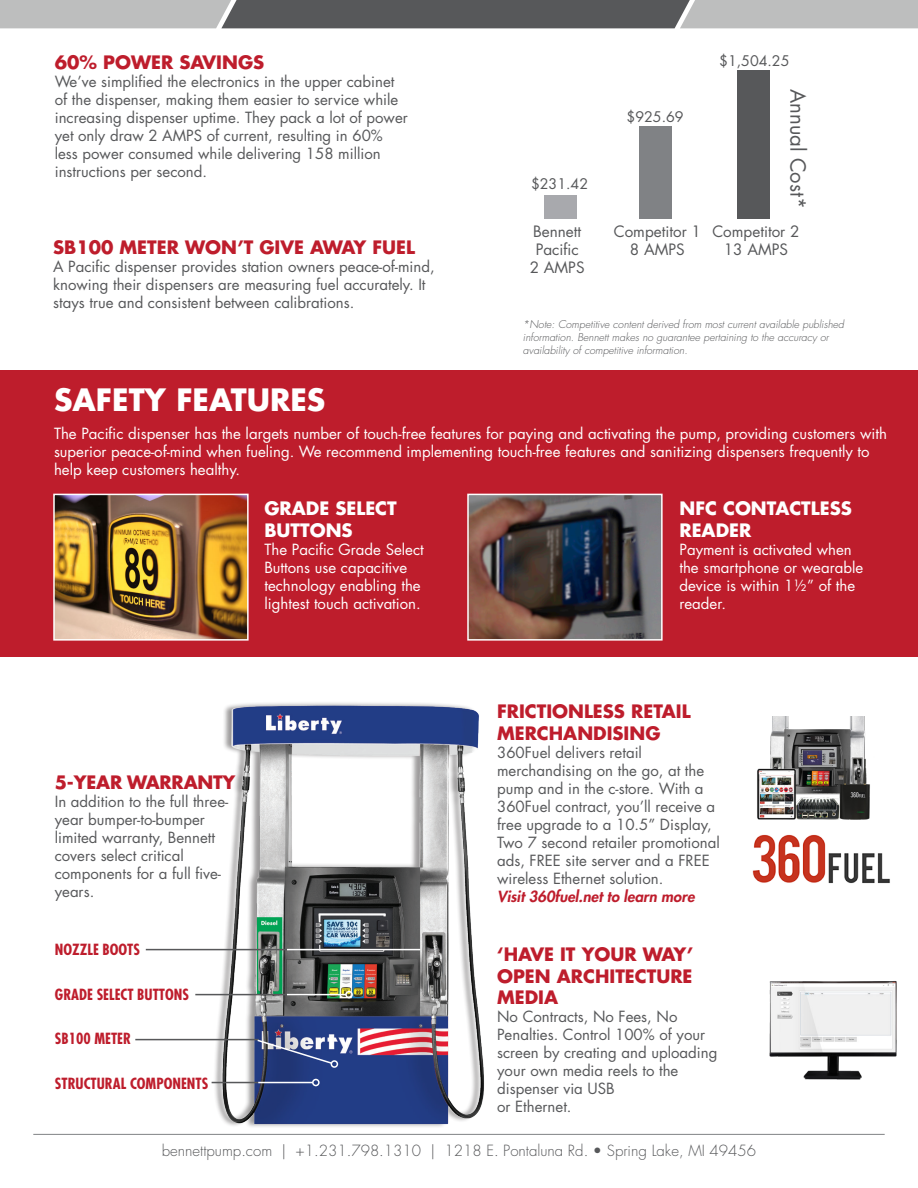
<style>
.page{position:relative;width:918px;height:1188px;background:#fff}
.page>*{position:absolute;margin:0;border:0;box-sizing:border-box;transform-origin:0 0}
.t1{font:700 30px "Futura Std";color:#fff}
.t2{font:20.4px "Futura Std";color:#57585a}
.t3{font:700 18px/21.6px "Futura Std";color:#be1d2c}
.t4{font:700 18px/21.6px "Futura Std";color:#fff}
.t5{font:15.3px/18.3px "Futura Std";color:#57585a}
.t6{font:15px/18px "Futura Std";color:#57585a}
.t7{font:15px/18px "Futura Std";color:#fff}
.t8{font:300 15px "Futura Std";color:#57585a}
.t9{font:700 condensed 15px "Futura Std";color:#be1d2c}
.t10{font:italic 800 15px "Futura Std";color:#be1d2c}
.t11{font:14.25px "Futura Std";color:#57585a}
.t12{font:italic 300 10.5px/12.6px "Futura Std";color:#57585a}
</style>
<div class="page">
<hr style="left:33px;top:1134px;width:852px;height:1px;background:#808285">
<img style="left:198px;top:702px;width:299px;height:433px">
<div style="left:0;top:370px;width:918px;height:287px;background:#be1d2c"></div>
<div style="left:544px;top:195px;width:32px;height:24px;background:#a8a9ad"></div>
<div style="left:639px;top:126px;width:33px;height:93px;background:#808285"></div>
<div style="left:737px;top:70px;width:33px;height:149px;background:#57585a"></div>
<svg style="left:0;top:0;width:918px;height:28px;background:#8b8c8d"></svg>
<img style="left:56px;top:497px;width:190px;height:141px">
<div style="left:53px;top:494px;width:196px;height:147px;border:2px solid #fff"></div>
<img style="left:470px;top:497px;width:190px;height:141px">
<div style="left:467px;top:494px;width:196px;height:147px;border:2px solid #fff"></div>
<hr style="left:135px;top:1039px;width:124px;height:1px;background:#57585a">
<svg style="left:256px;top:1038px;width:77px;height:27px;background:#5b6b99"></svg>
<div style="left:331px;top:1060px;width:7px;height:8px;border:2px solid #fff;border-radius:50%"></div>
<hr style="left:195px;top:994px;width:115px;height:1px;background:#57585a">
<hr style="left:287px;top:994px;width:59px;height:1px;background:#fff">
<div style="left:345px;top:991px;width:8px;height:7px;border:2px solid #fff;border-radius:50%"></div>
<hr style="left:212px;top:1082px;width:46px;height:1px;background:#57585a">
<hr style="left:258px;top:1082px;width:55px;height:1px;background:#fff">
<div style="left:312px;top:1079px;width:8px;height:7px;border:2px solid #fff;border-radius:50%"></div>
<hr style="left:146px;top:949px;width:164px;height:1px;background:#57585a">
<hr style="left:287px;top:949px;width:133px;height:1px;background:#fff">
<img style="left:752px;top:834px;width:138px;height:50px">
<img style="left:757px;top:716px;width:113px;height:103px">
<img style="left:769px;top:981px;width:128px;height:99px">
<p class="t3" style="left:55px;top:51px;width:211px">60% POWER SAVINGS</p>
<p class="t6" style="left:55px;top:73px;width:355px">We’ve simplified the electronics in the upper cabinet of the dispenser, making them easier to service while increasing dispenser uptime. They pack a lot of power yet only draw 2 AMPS of current, resulting in 60% less power consumed while delivering 158 million instructions per second.</p>
<p class="t3" style="left:53px;top:237px;width:363px">SB100 METER WON’T GIVE AWAY FUEL</p>
<p class="t6" style="left:53px;top:258px;width:383px">A Pacific dispenser provides station owners peace-of-mind, knowing their dispensers are measuring fuel accurately. It stays true and consistent between calibrations.</p>
<p class="t11" style="left:531px;top:174px;width:59px">$231.42</p>
<p class="t5" style="left:533px;top:222px;width:50px">Bennett<br>Pacific</p>
<p class="t5" style="left:530px;top:259px;width:56px">2 AMPS</p>
<p class="t11" style="left:627px;top:107px;width:59px">$925.69</p>
<p class="t5" style="left:614px;top:222px;width:89px">Competitor 1</p>
<p class="t5" style="left:630px;top:240px;width:56px">8 AMPS</p>
<p class="t11" style="left:719px;top:51px;width:72px">$1,504.25</p>
<p class="t2" style="left:811px;top:89px;width:121px;rotate:90deg">Annual Cost*</p>
<p class="t5" style="left:712px;top:222px;width:89px">Competitor 2</p>
<p class="t5" style="left:724px;top:240px;width:66px">13 AMPS</p>
<p class="t12" style="left:523px;top:318px;width:323px">*Note: Competitive content derived from most current available published information. Bennett makes no guarantee pertaining to the accuracy or availability of competitive information.</p>
<p class="t1" style="left:54px;top:380px;width:273px">SAFETY FEATURES</p>
<p class="t7" style="left:54px;top:425px;width:835px">The Pacific dispenser has the largets number of touch-free features for paying and activating the pump, providing customers with superior peace-of-mind when fueling. We recommend implementing touch-free features and sanitizing dispensers frequently to help keep customers healthy.</p>
<p class="t4" style="left:264px;top:497px;width:134px">GRADE SELECT<br>BUTTONS</p>
<p class="t7" style="left:264px;top:541px;width:161px">The Pacific Grade Select<br>Buttons use capacitive technology enabling the lightest touch activation.</p>
<p class="t3" style="left:55px;top:771px;width:182px">5-YEAR WARRANTY</p>
<p class="t6" style="left:55px;top:793px;width:175px">In addition to the full three&shy;year bumper-to-bumper limited warranty, Bennett covers select critical components for a full five&shy;years.</p>
<p class="t9" style="left:55px;top:940px;width:87px">NOZZLE BOOTS</p>
<p class="t9" style="left:55px;top:985px;width:136px">GRADE SELECT BUTTONS</p>
<p class="t9" style="left:55px;top:1030px;width:78px">SB100 METER</p>
<p class="t9" style="left:55px;top:1074px;width:155px">STRUCTURAL COMPONENTS</p>
<p class="t4" style="left:679px;top:497px;width:174px">NFC CONTACTLESS<br>READER</p>
<p class="t7" style="left:679px;top:541px;width:185px">Payment is activated when the smartphone or wearable device is within 1½” of the reader.</p>
<p class="t3" style="left:497px;top:701px;width:195px">FRICTIONLESS RETAIL<br>MERCHANDISING</p>
<p class="t6" style="left:497px;top:744px;width:224px">360Fuel delivers retail merchandising on the go, at the pump and in the c-store. With a<br>360Fuel contract, you’ll receive a free upgrade to a 10.5” Display,<br>Two 7 second retailer promotional ads, FREE site server and a FREE wireless Ethernet solution.</p>
<p class="t10" style="left:497px;top:887px;width:199px">Visit 360fuel.net to learn more</p>
<p class="t3" style="left:497px;top:943px;width:197px;text-align:justify">‘HAVE IT YOUR WAY’ OPEN ARCHITECTURE MEDIA</p>
<p class="t6" style="left:497px;top:1008px;width:222px">No Contracts, No Fees, No<br>Penalties. Control 100% of your screen by creating and uploading your own media reels to the dispenser via USB<br>or Ethernet.</p>
<p class="t8" style="left:162px;top:1141px;width:596px">bennettpump.com | +1.231.798.1310 | 1218 E. Pontaluna Rd. • Spring Lake, MI 49456</p>
</div>
